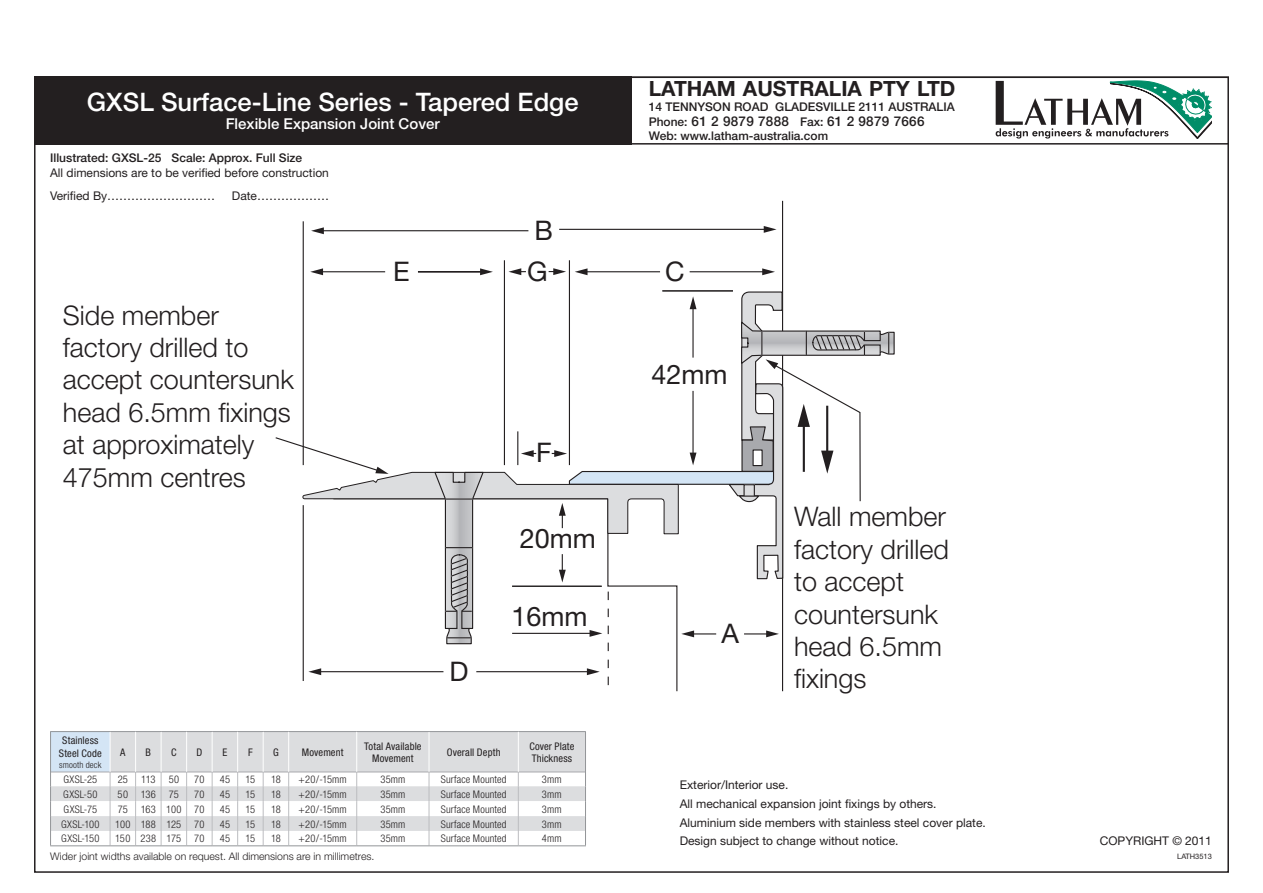
<style>
.page{position:relative;width:1263px;height:893px;background:#fff}
.page>*{position:absolute;margin:0;border:0;box-sizing:border-box;transform-origin:0 0}
.t1{font:300 27px/32.4px "Helvetica Neue";color:#231f20}
.t2{font:27px "Helvetica Neue";color:#231f20}
.t3{font:500 25.5px "Helvetica Neue";color:#fff}
.t4{font:700 21px "Helvetica Neue";color:#231f20}
.t5{font:500 15px "Helvetica Neue";color:#fff}
.t6{font:500 13.5px "Helvetica Neue";letter-spacing:.02em;color:#231f20}
.t7{font:12px "Helvetica Neue";color:#231f20}
.t8{font:500 12px "Helvetica Neue";color:#231f20}
.table_body{font:300 condensed 10.5px "Helvetica Neue";letter-spacing:.015em;color:#231f20}
.table_head{font:condensed 10.5px/12.6px "Helvetica Neue";letter-spacing:.01em;color:#231f20;text-align:center}
.t9{font:300 10.5px "Helvetica Neue";color:#231f20}
.table_head-2{font:300 condensed 9px "Helvetica Neue";letter-spacing:.02em;color:#231f20}
.t10{font:7.5px "Helvetica Neue";color:#231f20}
.s1{font-size:12px}
</style>
<div class="page">
<div style="left:630px;top:77px;width:599px;height:68px;border:2px solid #231f20"></div>
<div style="left:34px;top:77px;width:597px;height:68px;background:#231f20"></div>
<svg style="left:996px;top:81px;width:216px;height:58px"></svg>
<svg style="left:50px;top:731px;width:536px;height:115px"></svg>
<hr style="left:289px;top:845px;width:68px;height:1px;background:#939598">
<hr style="left:357px;top:845px;width:72px;height:1px;background:#939598">
<hr style="left:429px;top:845px;width:89px;height:1px;background:#939598">
<hr style="left:518px;top:845px;width:68px;height:1px;background:#939598">
<hr style="left:782px;top:201px;width:1px;height:490px;background:#231f20">
<hr style="left:303px;top:221px;width:1px;height:244px;background:#231f20">
<hr style="left:569px;top:260px;width:1px;height:205px;background:#231f20">
<hr style="left:504px;top:260px;width:1px;height:205px;background:#231f20">
<hr style="left:321px;top:230px;width:207px;height:1px;background:#231f20">
<svg style="left:311px;top:227px;width:13px;height:7px"></svg>
<hr style="left:559px;top:229px;width:207px;height:1px;background:#231f20">
<svg style="left:764px;top:226px;width:12px;height:7px"></svg>
<hr style="left:585px;top:271px;width:75px;height:1px;background:#231f20">
<svg style="left:575px;top:268px;width:12px;height:7px"></svg>
<hr style="left:690px;top:271px;width:74px;height:1px;background:#231f20">
<svg style="left:762px;top:268px;width:13px;height:7px"></svg>
<hr style="left:321px;top:271px;width:64px;height:1px;background:#231f20">
<svg style="left:310px;top:268px;width:13px;height:7px"></svg>
<hr style="left:418px;top:271px;width:64px;height:1px;background:#231f20">
<svg style="left:480px;top:268px;width:13px;height:7px"></svg>
<hr style="left:662px;top:290px;width:71px;height:1px;background:#231f20">
<svg style="left:508px;top:268px;width:18px;height:7px"></svg>
<svg style="left:549px;top:268px;width:17px;height:7px"></svg>
<svg style="left:275px;top:291px;width:620px;height:400px"></svg>
<p class="t3" style="left:87px;top:87px;width:493px">GXSL Surface-Line Series - Tapered Edge</p>
<p class="t5" style="left:226px;top:115px;width:215px">Flexible Expansion Joint Cover</p>
<p class="t8" style="left:50px;top:151px;width:254px">Illustrated: GXSL-25 Scale: Approx. Full Size</p>
<p class="t7" style="left:50px;top:165px;width:280px">All dimensions are to be verified before construction</p>
<p class="t7" style="left:50px;top:188px;width:167px">Verified By………………………</p>
<p class="t7" style="left:232px;top:188px;width:99px">Date………………</p>
<p class="t1" style="left:63px;top:298px;width:233px">Side member factory drilled to accept countersunk head 6.5mm fixings at approximately<br>475mm centres</p>
<p class="t2" style="left:393px;top:255px;width:18px">E</p>
<p class="t2" style="left:534px;top:214px;width:20px">B</p>
<p class="t2" style="left:527px;top:255px;width:22px">G</p>
<p class="t2" style="left:450px;top:655px;width:21px">D</p>
<p class="t2" style="left:536px;top:437px;width:17px">F</p>
<p class="t2" style="left:520px;top:522px;width:78px">20mm</p>
<p class="t2" style="left:511px;top:600px;width:78px">16mm</p>
<p class="table_head" style="left:59px;top:734px;width:44px">Stainless<br>Steel Code</p>
<p class="table_head-2" style="left:59px;top:759px;width:44px">smooth deck</p>
<p class="table_head" style="left:120px;top:746px;width:7px">A</p>
<p class="table_head" style="left:146px;top:746px;width:7px">B</p>
<p class="table_head" style="left:171px;top:746px;width:7px">C</p>
<p class="table_head" style="left:196px;top:746px;width:7px">D</p>
<p class="table_head" style="left:222px;top:746px;width:6px">E</p>
<p class="table_head" style="left:248px;top:746px;width:6px">F</p>
<p class="table_head" style="left:273px;top:746px;width:7px">G</p>
<p class="table_head" style="left:302px;top:746px;width:43px">Movement</p>
<p class="table_head" style="left:364px;top:739px;width:59px">Total Available<br>Movement</p>
<p class="table_head" style="left:447px;top:746px;width:55px">Overall Depth</p>
<p class="table_head" style="left:529px;top:739px;width:47px;text-align:left">Cover Plate<br>Thickness</p>
<p class="table_body" style="left:63px;top:774px;width:35px">GXSL-25</p>
<p class="table_body" style="left:118px;top:774px;width:12px">25</p>
<p class="table_body" style="left:141px;top:774px;width:16px">113</p>
<p class="table_body" style="left:169px;top:774px;width:12px">50</p>
<p class="table_body" style="left:194px;top:774px;width:12px">70</p>
<p class="table_body" style="left:220px;top:774px;width:12px">45</p>
<p class="table_body" style="left:246px;top:774px;width:11px">15</p>
<p class="table_body" style="left:271px;top:774px;width:11px">18</p>
<p class="table_body" style="left:299px;top:774px;width:50px">+20/-15mm</p>
<p class="table_body" style="left:380px;top:774px;width:27px">35mm</p>
<p class="table_body" style="left:441px;top:774px;width:67px">Surface Mounted</p>
<p class="table_body" style="left:542px;top:774px;width:21px">3mm</p>
<p class="table_body" style="left:63px;top:788px;width:36px">GXSL-50</p>
<p class="table_body" style="left:118px;top:788px;width:12px">50</p>
<p class="table_body" style="left:141px;top:788px;width:17px">136</p>
<p class="table_body" style="left:169px;top:788px;width:12px">75</p>
<p class="table_body" style="left:194px;top:788px;width:12px">70</p>
<p class="table_body" style="left:220px;top:788px;width:12px">45</p>
<p class="table_body" style="left:246px;top:788px;width:11px">15</p>
<p class="table_body" style="left:271px;top:788px;width:11px">18</p>
<p class="table_body" style="left:299px;top:788px;width:50px">+20/-15mm</p>
<p class="table_body" style="left:380px;top:788px;width:27px">35mm</p>
<p class="table_body" style="left:441px;top:788px;width:67px">Surface Mounted</p>
<p class="table_body" style="left:542px;top:788px;width:21px">3mm</p>
<p class="table_body" style="left:64px;top:803px;width:35px">GXSL-75</p>
<p class="table_body" style="left:118px;top:803px;width:12px">75</p>
<p class="table_body" style="left:141px;top:803px;width:17px">163</p>
<p class="table_body" style="left:166px;top:803px;width:17px">100</p>
<p class="table_body" style="left:194px;top:803px;width:12px">70</p>
<p class="table_body" style="left:220px;top:803px;width:12px">45</p>
<p class="table_body" style="left:246px;top:803px;width:11px">15</p>
<p class="table_body" style="left:271px;top:803px;width:11px">18</p>
<p class="table_body" style="left:299px;top:803px;width:50px">+20/-15mm</p>
<p class="table_body" style="left:380px;top:803px;width:27px">35mm</p>
<p class="table_body" style="left:441px;top:803px;width:67px">Surface Mounted</p>
<p class="table_body" style="left:542px;top:803px;width:21px">3mm</p>
<p class="table_body" style="left:61px;top:818px;width:40px">GXSL-100</p>
<p class="table_body" style="left:115px;top:818px;width:17px">100</p>
<p class="table_body" style="left:141px;top:818px;width:17px">188</p>
<p class="table_body" style="left:166px;top:818px;width:16px">125</p>
<p class="table_body" style="left:194px;top:818px;width:12px">70</p>
<p class="table_body" style="left:220px;top:818px;width:12px">45</p>
<p class="table_body" style="left:246px;top:818px;width:11px">15</p>
<p class="table_body" style="left:271px;top:818px;width:11px">18</p>
<p class="table_body" style="left:299px;top:818px;width:50px">+20/-15mm</p>
<p class="table_body" style="left:380px;top:818px;width:27px">35mm</p>
<p class="table_body" style="left:441px;top:818px;width:67px">Surface Mounted</p>
<p class="table_body" style="left:542px;top:818px;width:21px">3mm</p>
<p class="table_body" style="left:61px;top:833px;width:40px">GXSL-150</p>
<p class="table_body" style="left:115px;top:833px;width:17px">150</p>
<p class="table_body" style="left:140px;top:833px;width:17px">238</p>
<p class="table_body" style="left:166px;top:833px;width:16px">175</p>
<p class="table_body" style="left:194px;top:833px;width:12px">70</p>
<p class="table_body" style="left:220px;top:833px;width:12px">45</p>
<p class="table_body" style="left:246px;top:833px;width:11px">15</p>
<p class="table_body" style="left:271px;top:833px;width:11px">18</p>
<p class="table_body" style="left:299px;top:833px;width:50px">+20/-15mm</p>
<p class="table_body" style="left:380px;top:833px;width:27px">35mm</p>
<p class="table_body" style="left:441px;top:833px;width:67px">Surface Mounted</p>
<p class="table_body" style="left:542px;top:833px;width:21px">4mm</p>
<h3 class="t4" style="left:649px;top:76px;width:308px">LATHAM AUSTRALIA PTY LTD</h3>
<p class="t8" style="left:649px;top:100px;width:308px">14 TENNYSON ROAD GLADESVILLE 2111 AUSTRALIA</p>
<p class="t6" style="left:649px;top:113px;width:277px"><span class="s1">Phone:</span> 61 2 9879 7888 <span class="s1">Fax:</span> 61 2 9879 7666</p>
<p class="t8" style="left:649px;top:128px;width:181px">Web: www.latham-australia.com</p>
<p class="t2" style="left:665px;top:255px;width:21px">C</p>
<p class="t2" style="left:652px;top:358px;width:78px">42mm</p>
<p class="t2" style="left:721px;top:617px;width:19px">A</p>
<p class="t1" style="left:794px;top:500px;width:157px">Wall member factory drilled to accept countersunk head 6.5mm fixings</p>
<p class="t7" style="left:680px;top:778px;width:110px">Exterior/Interior use.</p>
<p class="t7" style="left:680px;top:797px;width:258px">All mechanical expansion joint fixings by others.</p>
<p class="t7" style="left:680px;top:815px;width:308px">Aluminium side members with stainless steel cover plate.</p>
<p class="t7" style="left:680px;top:834px;width:220px">Design subject to change without notice.</p>
<p class="t7" style="left:1100px;top:834px;width:114px">COPYRIGHT © 2011</p>
<p class="t9" style="left:50px;top:849px;width:326px">Wider joint widths available on request. All dimensions are in millimetres.</p>
<p class="t10" style="left:1177px;top:851px;width:36px">LATH3513</p>
</div>
